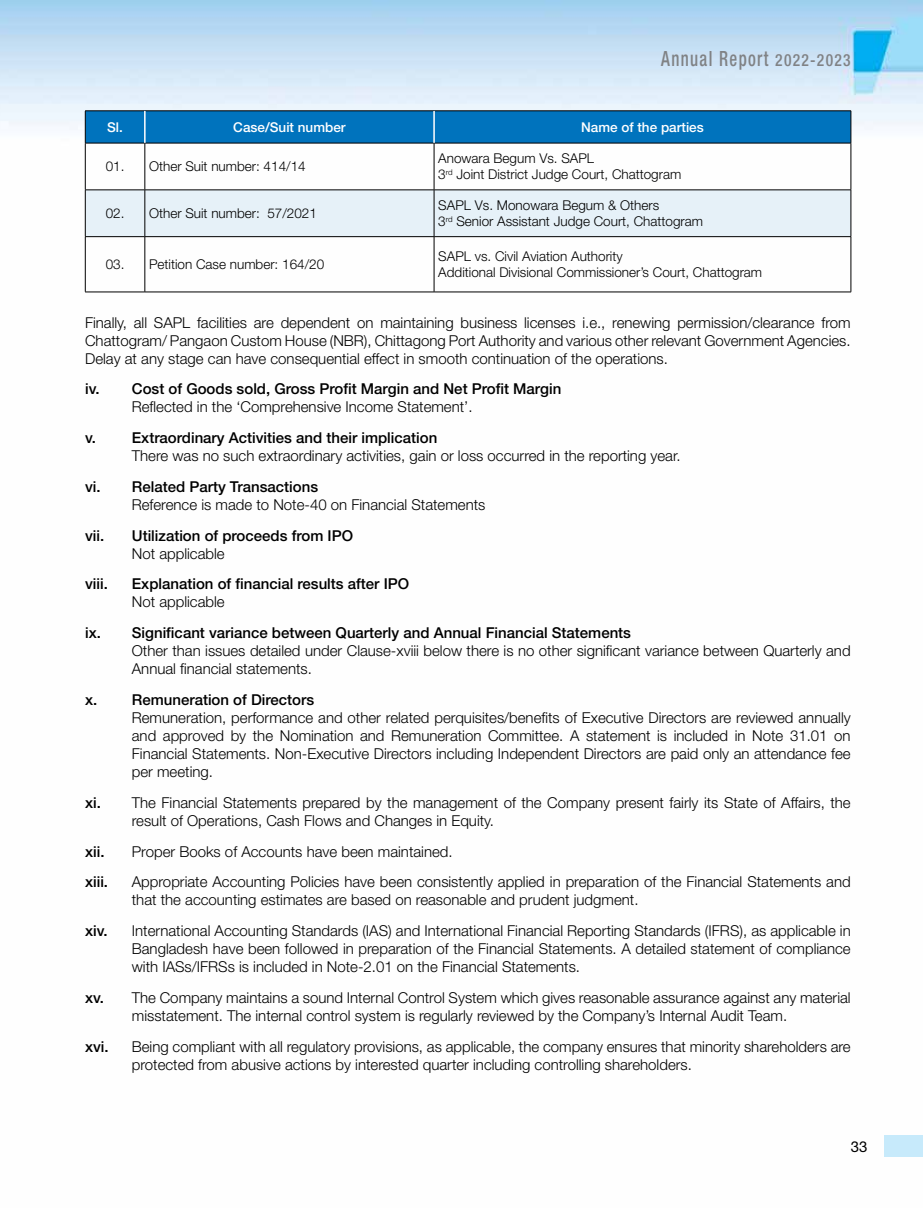
<style>
.page{position:relative;width:923px;height:1208px;background:#fff}
.page>*{position:absolute;margin:0;border:0;box-sizing:border-box;transform-origin:0 0}
.t1{font:500 condensed 21px "Helvetica Neue LT Std";letter-spacing:.08em;color:#808285;scale:.8 1}
.t2{font:300 15px/18px "Helvetica Neue LT Std";color:#000}
.t3{font:500 15px "Helvetica Neue LT Std";color:#000}
.t4{font:15px "Helvetica Neue LT Std";color:#000}
.t5{font:300 13.5px/16.2px "Helvetica Neue LT Std";color:#000}
.t6{font:500 13.5px "Helvetica Neue LT Std";color:#fff}
.s1{font-size:16.8px}
.s2{font-weight:500}
</style>
<div class="page">
<img style="left:0;top:0;width:923px;height:293px">
<div style="left:884px;top:1135px;width:39px;height:22px;background:#c7eafb"></div>
<div style="left:86px;top:112px;width:764px;height:31px;background:#0073bd"></div>
<div style="left:86px;top:191px;width:764px;height:45px;background:#e6f1f8"></div>
<hr style="left:85px;top:111px;width:60px;height:1px;background:#000">
<hr style="left:85px;top:111px;width:1px;height:32px;background:#000">
<hr style="left:145px;top:111px;width:289px;height:1px;background:#000">
<hr style="left:434px;top:111px;width:417px;height:1px;background:#000">
<hr style="left:850px;top:111px;width:1px;height:32px;background:#000">
<hr style="left:85px;top:143px;width:60px;height:1px;background:#000">
<hr style="left:85px;top:143px;width:1px;height:47px;background:#000">
<hr style="left:145px;top:143px;width:289px;height:1px;background:#000">
<hr style="left:145px;top:143px;width:1px;height:47px;background:#000">
<hr style="left:434px;top:143px;width:417px;height:1px;background:#000">
<hr style="left:434px;top:143px;width:1px;height:47px;background:#000">
<hr style="left:850px;top:143px;width:1px;height:47px;background:#000">
<hr style="left:85px;top:190px;width:60px;height:1px;background:#000">
<hr style="left:85px;top:190px;width:1px;height:46px;background:#000">
<hr style="left:145px;top:190px;width:289px;height:1px;background:#000">
<hr style="left:145px;top:190px;width:1px;height:46px;background:#000">
<hr style="left:434px;top:190px;width:417px;height:1px;background:#000">
<hr style="left:434px;top:190px;width:1px;height:46px;background:#000">
<hr style="left:850px;top:190px;width:1px;height:46px;background:#000">
<hr style="left:85px;top:236px;width:60px;height:1px;background:#000">
<hr style="left:85px;top:237px;width:1px;height:55px;background:#000">
<hr style="left:145px;top:236px;width:289px;height:1px;background:#000">
<hr style="left:145px;top:237px;width:1px;height:55px;background:#000">
<hr style="left:434px;top:236px;width:417px;height:1px;background:#000">
<hr style="left:434px;top:237px;width:1px;height:55px;background:#000">
<hr style="left:850px;top:237px;width:1px;height:55px;background:#000">
<hr style="left:85px;top:292px;width:60px;height:1px;background:#000">
<hr style="left:145px;top:292px;width:289px;height:1px;background:#000">
<hr style="left:434px;top:292px;width:417px;height:1px;background:#000">
<hr style="left:144px;top:111px;width:2px;height:32px;background:#fff">
<hr style="left:433px;top:111px;width:2px;height:32px;background:#fff">
<h1 class="t1" style="left:661px;top:46px;width:238px">Annual Report <span class="s1">2022-2023</span></h1>
<p class="t6" style="left:107px;top:119px;width:17px">Sl.</p>
<p class="t6" style="left:233px;top:119px;width:114px">Case/Suit number</p>
<p class="t6" style="left:581px;top:119px;width:124px">Name of the parties</p>
<p class="t5" style="left:106px;top:158px;width:201px">01. Other Suit number: 414/14</p>
<p class="t5" style="left:438px;top:150px;width:244px">Anowara Begum Vs. SAPL<br>3<sup>rd</sup> Joint District Judge Court, Chattogram</p>
<p class="t5" style="left:106px;top:205px;width:213px">02. Other Suit number: 57/2021</p>
<p class="t5" style="left:438px;top:197px;width:266px">SAPL Vs. Monowara Begum &amp; Others<br>3<sup>rd</sup> Senior Assistant Judge Court, Chattogram</p>
<p class="t5" style="left:106px;top:256px;width:220px">03. Petition Case number: 164/20</p>
<p class="t5" style="left:438px;top:248px;width:325px">SAPL vs. Civil Aviation Authority<br>Additional Divisional Commissioner’s Court, Chattogram</p>
<p class="t2" style="left:85px;top:313px;width:767px;text-align:justify">Finally, all SAPL facilities are dependent on maintaining business licenses i.e., renewing permission/clearance from Chattogram/ Pangaon Custom House (NBR), Chittagong Port Authority and various other relevant Government Agencies.<br>Delay at any stage can have consequential effect in smooth continuation of the operations.</p>
<p class="t3" style="left:85px;top:380px;width:478px">iv. Cost of Goods sold, Gross Profit Margin and Net Profit Margin</p>
<p class="t2" style="left:132px;top:398px;width:342px">Reflected in the ‘Comprehensive Income Statement’.</p>
<p class="t3" style="left:85px;top:429px;width:354px">v. Extraordinary Activities and their implication</p>
<p class="t2" style="left:132px;top:446px;width:550px">There was no such extraordinary activities, gain or loss occurred in the reporting year.</p>
<p class="t3" style="left:85px;top:477px;width:234px">vi. Related Party Transactions</p>
<p class="t2" style="left:132px;top:495px;width:355px">Reference is made to Note-40 on Financial Statements</p>
<p class="t3" style="left:85px;top:526px;width:21px">vii.</p>
<p class="t3" style="left:132px;top:526px;width:223px">Utilization of proceeds from IPO</p>
<p class="t2" style="left:132px;top:544px;width:94px">Not applicable</p>
<p class="t3" style="left:85px;top:575px;width:24px">viii.</p>
<p class="t3" style="left:132px;top:575px;width:279px">Explanation of financial results after IPO</p>
<p class="t2" style="left:132px;top:593px;width:94px">Not applicable</p>
<p class="t3" style="left:85px;top:624px;width:547px">ix. Significant variance between Quarterly and Annual Financial Statements</p>
<p class="t2" style="left:132px;top:641px;width:720px">Other than issues detailed under Clause-xviii below there is no other significant variance between Quarterly and<br>Annual financial statements.</p>
<p class="t3" style="left:85px;top:690px;width:231px">x. Remuneration of Directors</p>
<p class="t2" style="left:132px;top:708px;width:720px;text-align:justify">Remuneration, performance and other related perquisites/benefits of Executive Directors are reviewed annually and approved by the Nomination and Remuneration Committee. A statement is included in Note 31.01 on Financial Statements. Non-Executive Directors including Independent Directors are paid only an attendance fee per meeting.</p>
<p class="t2" style="left:132px;top:793px;width:720px;text-indent:-47px"><span class="s2">xi.</span> The Financial Statements prepared by the management of the Company present fairly its State of Affairs, the result of Operations, Cash Flows and Changes in Equity.</p>
<p class="t3" style="left:85px;top:842px;width:21px">xii.</p>
<p class="t2" style="left:132px;top:842px;width:322px">Proper Books of Accounts have been maintained.</p>
<p class="t3" style="left:85px;top:873px;width:25px">xiii.</p>
<p class="t2" style="left:132px;top:872px;width:720px">Appropriate Accounting Policies have been consistently applied in preparation of the Financial Statements and that the accounting estimates are based on reasonable and prudent judgment.</p>
<p class="t3" style="left:85px;top:921px;width:24px">xiv.</p>
<p class="t2" style="left:132px;top:921px;width:720px;text-align:justify">International Accounting Standards (IAS) and International Financial Reporting Standards (IFRS), as applicable in Bangladesh have been followed in preparation of the Financial Statements. A detailed statement of compliance with IASs/IFRSs is included in Note-2.01 on the Financial Statements.</p>
<p class="t2" style="left:132px;top:988px;width:720px;text-indent:-47px"><span class="s2">xv.</span> The Company maintains a sound Internal Control System which gives reasonable assurance against any material misstatement. The internal control system is regularly reviewed by the Company’s Internal Audit Team.</p>
<p class="t3" style="left:85px;top:1037px;width:25px">xvi.</p>
<p class="t2" style="left:132px;top:1037px;width:720px">Being compliant with all regulatory provisions, as applicable, the company ensures that minority shareholders are protected from abusive actions by interested quarter including controlling shareholders.</p>
<p class="t4" style="left:850px;top:1137px;width:18px">33</p>
</div>
